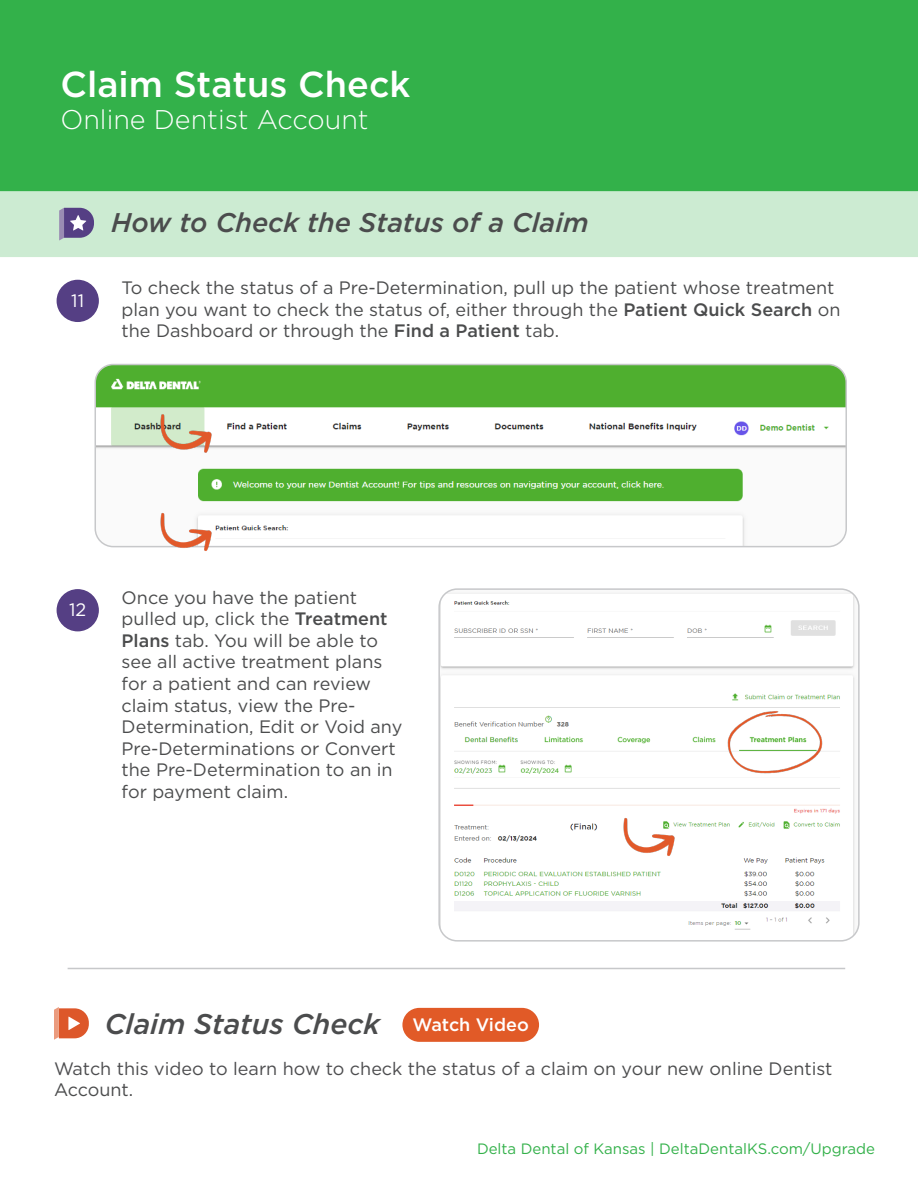
<style>
.page{position:relative;width:918px;height:1188px;background:#fff}
.page>*{position:absolute;margin:0;border:0;box-sizing:border-box;transform-origin:0 0}
.t1{font:500 36px "Gotham";color:#fff}
.t2{font:italic 500 28.5px "Gotham";color:#4b4c4d}
.t3{font:italic 500 27px "Gotham";color:#4b4c4d}
.t4{font:300 27px "Gotham";color:#fff}
.t5{font:18px/21.6px "Gotham";color:#4b4c4d}
.t6{font:18px/21.6px "Gotham";color:#4d4d4f}
.t7{font:500 18px "Gotham";color:#fff}
.t8{font:18px "Gotham";color:#fff}
.t9{font:15px "Gotham";color:#33b14a}
.s1{font-weight:500}
.s2{color:#4b4c4d}
</style>
<div class="page">
<div style="left:0;top:0;width:918px;height:191px;background:#33b14a"></div>
<div style="left:0;top:191px;width:918px;height:66px;background:#ccebd2"></div>
<svg style="left:59px;top:208px;width:35px;height:33px"></svg>
<svg style="left:54px;top:1007px;width:35px;height:33px"></svg>
<div style="left:402px;top:1008px;width:137px;height:34px;background:#e15a27;border-radius:17px"></div>
<div style="left:57px;top:280px;width:41px;height:41px;background:#553f84;border-radius:50%"></div>
<div style="left:57px;top:280px;width:42px;height:42px;border:2px solid #553f84;border-radius:50%"></div>
<hr style="left:68px;top:968px;width:777px;height:1px;background:#c7c8ca">
<img style="left:95px;top:365px;width:751px;height:182px">
<div style="left:95px;top:364px;width:752px;height:183px;border:2px solid #c7c8ca;border-radius:18px"></div>
<img style="left:145px;top:495px;width:76px;height:56px">
<img style="left:145px;top:397px;width:76px;height:76px">
<div style="left:57px;top:590px;width:41px;height:41px;background:#553f84;border-radius:50%"></div>
<div style="left:57px;top:589px;width:42px;height:42px;border:2px solid #553f84;border-radius:50%"></div>
<img style="left:441px;top:591px;width:416px;height:348px">
<div style="left:438px;top:588px;width:422px;height:354px;border:2px solid #c7c8ca;border-radius:18px"></div>
<div style="left:453px;top:682px;width:128px;height:22px;background:#fff"></div>
<div style="left:495px;top:819px;width:73px;height:12px;background:#fff"></div>
<img style="left:726px;top:693px;width:98px;height:97px">
<img style="left:608px;top:800px;width:76px;height:77px">
<p class="t1" style="left:60px;top:61px;width:352px">Claim Status Check</p>
<p class="t4" style="left:60px;top:103px;width:310px">Online Dentist Account</p>
<p class="t8" style="left:71px;top:289px;width:14px">11</p>
<p class="t3" style="left:111px;top:205px;width:479px">How to Check the Status of a Claim</p>
<p class="t5" style="left:122px;top:277px;width:720px">To check the status of a Pre-Determination, pull up the patient whose treatment plan you want to check the status of, either through the <span class="s1">Patient Quick Search</span> on the Dashboard or through the <span class="s1">Find a Patient</span> tab.</p>
<p class="t8" style="left:69px;top:598px;width:19px">12</p>
<p class="t5" style="left:122px;top:586px;width:282px">Once you have the patient pulled up, click the <span class="s1">Treatment<br>Plans</span> tab. You will be able to see all active treatment plans for a patient and can review claim status, view the Pre-<br>Determination, Edit or Void any<br>Pre-Determinations or Convert the Pre-Determination to an in for payment claim.</p>
<p class="t2" style="left:105px;top:1005px;width:277px">Claim Status Check</p>
<p class="t6" style="left:54px;top:1057px;width:780px">Watch this video to learn how to check the status of a claim <span class="s2">on your new online Dentist<br>Account.</span></p>
<p class="t7" style="left:413px;top:1013px;width:118px">Watch Video</p>
<p class="t9" style="left:477px;top:1139px;width:400px">Delta Dental of Kansas | DeltaDentalKS.com/Upgrade</p>
</div>
